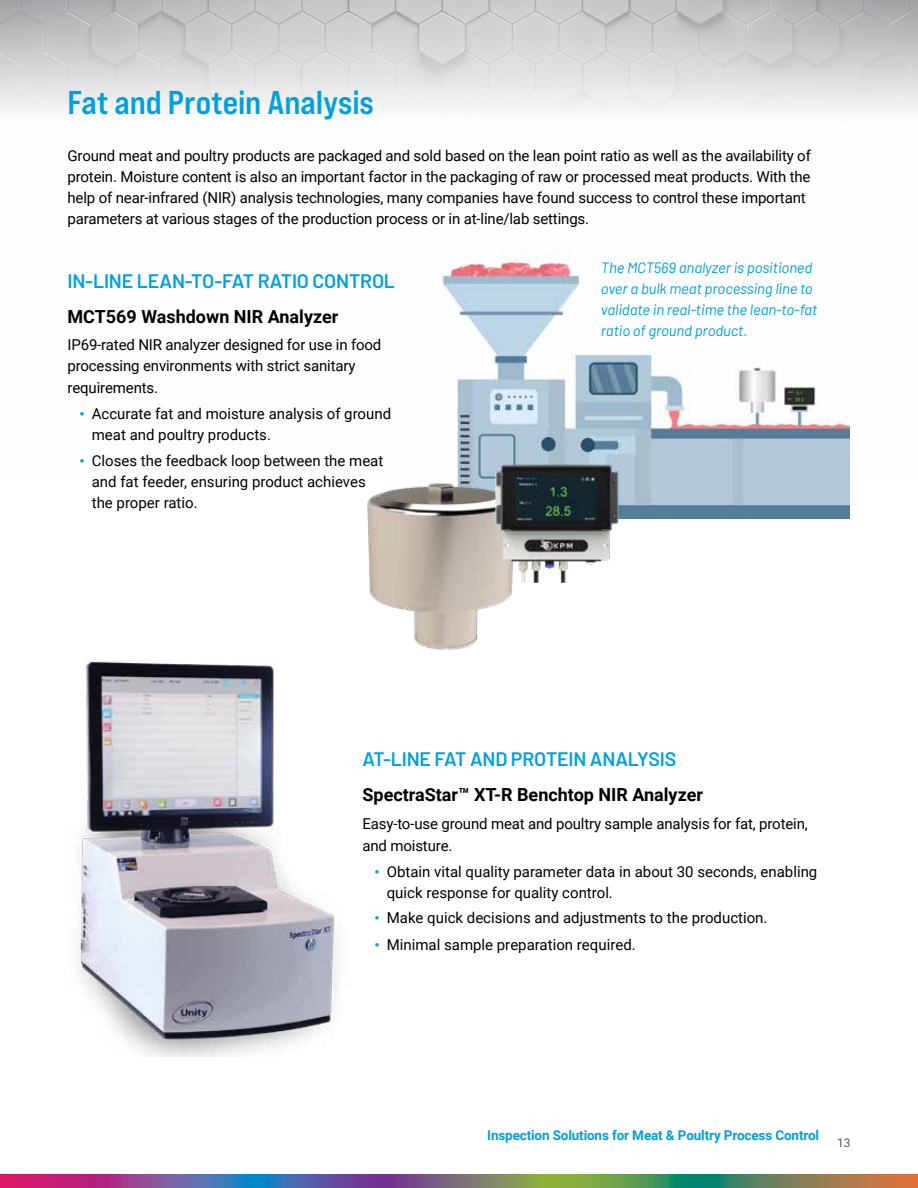
<style>
.page{position:relative;width:918px;height:1188px;background:#fff}
.page>*{position:absolute;margin:0;border:0;box-sizing:border-box;transform-origin:0 0}
.t1{font:33px "Bebas Neue Pro Exp Bd";letter-spacing:-.005em;color:#00a0dd}
.t2{font:600 19.5px "Barlow";letter-spacing:-.01em;color:#00a0dd}
.t3{font:700 18px "Roboto";color:#000}
.t4{font:15px/21px "Roboto";letter-spacing:-.01em;color:#000}
.t5{font:italic 15px/21px "Barlow";letter-spacing:-.01em;color:#00a0dd}
.t6{font:700 13.5px "Roboto";letter-spacing:-.01em;color:#00a0dd}
.t7{font:12px "Roboto";color:#58595b}
.s1{font-weight:700;font-size:14.25px;color:#00a0dd}
</style>
<div class="page">
<img style="left:0;top:0;width:918px;height:111px">
<svg style="left:0;top:1174px;width:918px;height:14px;background:#776b75"></svg>
<img style="left:441px;top:256px;width:409px;height:262px">
<img style="left:76px;top:661px;width:262px;height:395px">
<img style="left:367px;top:449px;width:261px;height:201px">
<h1 class="t1" style="left:68px;top:82px;width:308px">Fat and Protein Analysis</h1>
<p class="t4" style="left:68px;top:144px;width:745px">Ground meat and poultry products are packaged and sold based on the lean point ratio as well as the availability of protein. Moisture content is also an important factor in the packaging of raw or processed meat products. With the help of near-infrared (NIR) analysis technologies, many companies have found success to control these important parameters at various stages of the production process or in at-line/lab settings.</p>
<h2 class="t2" style="left:68px;top:266px;width:329px">IN-LINE LEAN-TO-FAT RATIO CONTROL</h2>
<p class="t3" style="left:68px;top:304px;width:272px">MCT569 Washdown NIR Analyzer</p>
<p class="t4" style="left:68px;top:334px;width:315px">IP69-rated NIR analyzer designed for use in food processing environments with strict sanitary requirements.</p>
<p class="t4" style="left:92px;top:403px;width:301px;text-indent:-12px"><span class="s1">•</span> Accurate fat and moisture analysis of ground meat and poultry products.</p>
<p class="t4" style="left:92px;top:449px;width:293px;text-indent:-12px"><span class="s1">•</span> Closes the feedback loop between the meat and fat feeder, ensuring product achieves the proper ratio.</p>
<p class="t5" style="left:601px;top:256px;width:218px">The MCT569 analyzer is positioned over a bulk meat processing line to validate in real-time the lean-to-fat ratio of ground product.</p>
<h2 class="t2" style="left:362px;top:745px;width:315px">AT-LINE FAT AND PROTEIN ANALYSIS</h2>
<p class="t3" style="left:362px;top:782px;width:342px">SpectraStar™ XT-R Benchtop NIR Analyzer</p>
<p class="t4" style="left:362px;top:812px;width:447px;line-height:21.6px">Easy-to-use ground meat and poultry sample analysis for fat, protein, and moisture.</p>
<p class="t4" style="left:387px;top:860px;width:432px;text-indent:-12px"><span class="s1">•</span> Obtain vital quality parameter data in about 30 seconds, enabling quick response for quality control.</p>
<p class="t4" style="left:375px;top:907px;width:394px"><span class="s1">•</span> Make quick decisions and adjustments to the production.</p>
<p class="t4" style="left:375px;top:933px;width:263px"><span class="s1">•</span> Minimal sample preparation required.</p>
<p class="t6" style="left:487px;top:1125px;width:333px">Inspection Solutions for Meat &amp; Poultry Process Control</p>
<p class="t7" style="left:837px;top:1134px;width:15px">13</p>
</div>
